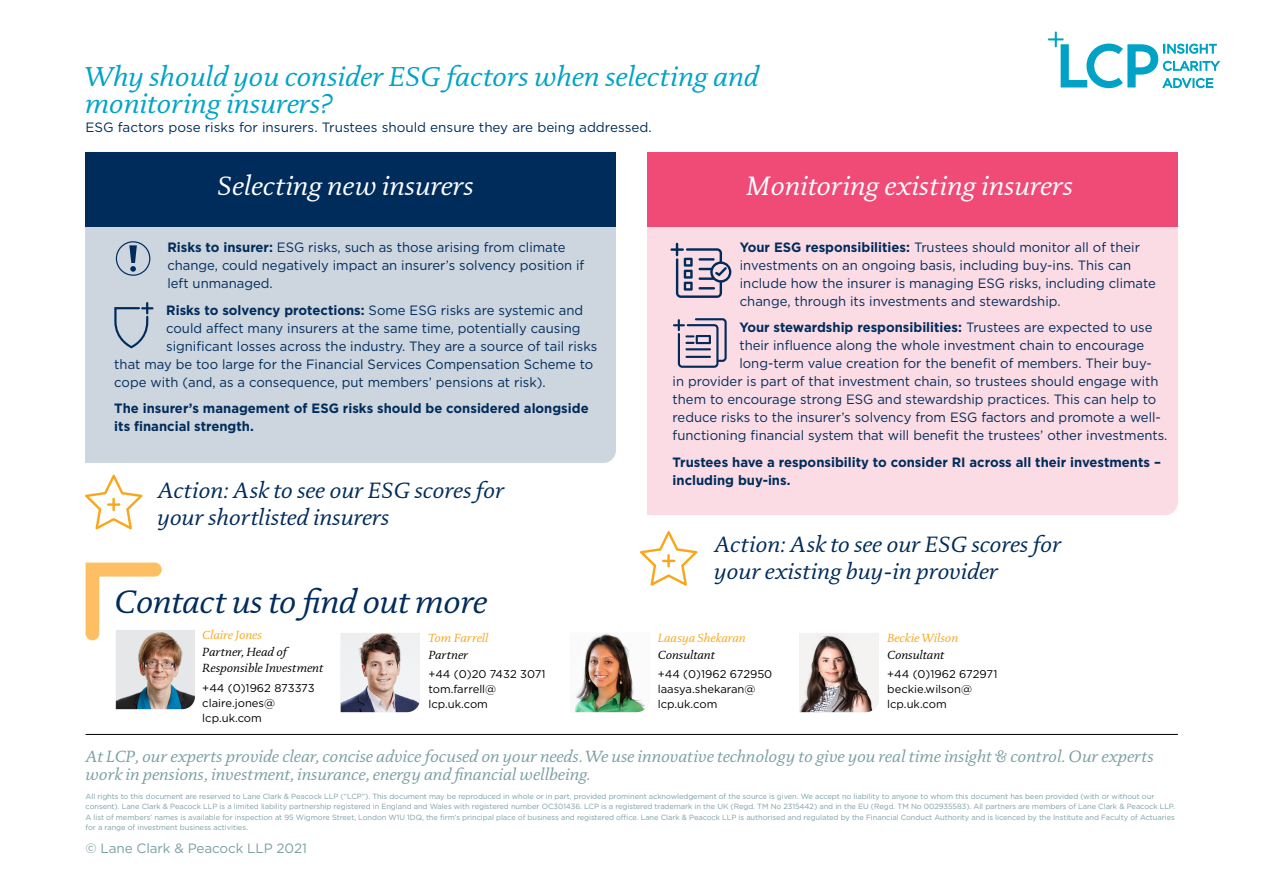
<style>
.page{position:relative;width:1263px;height:893px;background:#fff}
.page>*{position:absolute;margin:0;border:0;box-sizing:border-box;transform-origin:0 0}
.t1{font:italic 33px "DTL Documenta TOT";letter-spacing:-.01em;color:#002c5b}
.t2{font:italic 27.75px/27px "DTL Documenta TOT";color:#00a3c6}
.t3{font:italic 27px "DTL Documenta TOT";color:#fff}
.t4{font:italic 22.5px/27px "DTL Documenta TOT";color:#002c5b}
.t5{font:italic 16.5px/18px "DTL Documenta TOT";color:#7b9fa4}
.t6{font:13.5px/18px "Gotham";color:#002c5b}
.t7{font:700 13.5px/18px "Gotham";color:#002c5b}
.t8{font:13.5px "Gotham";letter-spacing:-.01em;color:#7b9fa4}
.t9{font:italic 12px/16.5px "DTL Documenta TOT";color:#000}
.t10{font:italic 12px "DTL Documenta TOT";color:#faa61a}
.t11{font:11.25px/15px "Gotham";color:#000}
.t12{font:7.5px/10.5px "Gotham";letter-spacing:-.01em;color:#7b9fa4}
.s1{font-weight:700}
.s2{font-weight:400}
</style>
<div class="page">
<svg style="left:1048px;top:32px;width:171px;height:56px"></svg>
<div style="left:647px;top:227px;width:531px;height:288px;background:#fbdbe4"></div>
<div style="left:85px;top:226px;width:531px;height:237px;background:#cdd5de"></div>
<div style="left:647px;top:152px;width:531px;height:75px;background:#ef4b76"></div>
<div style="left:85px;top:152px;width:531px;height:74px;background:#002c5b"></div>
<svg style="left:85px;top:475px;width:58px;height:54px"></svg>
<svg style="left:640px;top:531px;width:57px;height:55px"></svg>
<hr style="left:86px;top:734px;width:1092px;height:1px;background:#000">
<img style="left:341px;top:633px;width:79px;height:79px">
<img style="left:574px;top:633px;width:71px;height:79px">
<svg style="left:86px;top:563px;width:109px;height:146px"></svg>
<img style="left:799px;top:633px;width:80px;height:79px">
<svg style="left:670px;top:243px;width:61px;height:55px;background:#b8acbf"></svg>
<svg style="left:673px;top:318px;width:54px;height:50px;background:#b6aabe"></svg>
<svg style="left:114px;top:302px;width:39px;height:46px;background:#adbac9"></svg>
<svg style="left:116px;top:241px;width:34px;height:35px"></svg>
<h2 class="t2" style="left:85px;top:63px;width:675px">Why should you consider ESG factors when selecting and monitoring insurers?</h2>
<p class="t6" style="left:86px;top:118px;width:568px">ESG factors pose risks for insurers. Trustees should ensure they are being addressed.</p>
<h3 class="t3" style="left:218px;top:169px;width:257px">Selecting new insurers</h3>
<h3 class="t3" style="left:746px;top:169px;width:328px">Monitoring existing insurers</h3>
<p class="t6" style="left:167px;top:238px;width:419px"><span class="s1">Risks to insurer:</span> ESG risks, such as those arising from climate change, could negatively impact an insurer’s solvency position if left unmanaged.</p>
<p class="t7" style="left:166px;top:301px;width:418px">Risks to solvency protections: <span class="s2">Some ESG risks are systemic and</span></p>
<p class="t6" style="left:166px;top:318px;width:416px">could affect many insurers at the same time, potentially causing</p>
<p class="t6" style="left:166px;top:336px;width:433px">significant losses across the industry. They are a source of tail risks</p>
<p class="t6" style="left:114px;top:354px;width:480px">that may be too large for the Financial Services Compensation Scheme to</p>
<p class="t6" style="left:114px;top:372px;width:433px">cope with (and, as a consequence, put members’ pensions at risk).</p>
<p class="t7" style="left:114px;top:399px;width:476px">The insurer’s management of ESG risks should be considered alongside its financial strength.</p>
<h3 class="t4" style="left:157px;top:476px;width:348px">Action: Ask to see our ESG scores for your shortlisted insurers</h3>
<h1 class="t1" style="left:114px;top:582px;width:374px">Contact us to find out more</h1>
<p class="t10" style="left:428px;top:631px;width:61px">Tom Farrell</p>
<p class="t9" style="left:428px;top:646px;width:41px">Partner</p>
<p class="t11" style="left:428px;top:666px;width:119px">+44 (0)20 7432 3071 tom.farrell@ lcp.uk.com</p>
<p class="t10" style="left:202px;top:628px;width:61px">Claire Jones</p>
<p class="t9" style="left:202px;top:643px;width:122px">Partner, Head of<br>Responsible Investment</p>
<p class="t11" style="left:202px;top:680px;width:114px">+44 (0)1962 873373 claire.jones@ lcp.uk.com</p>
<p class="t6" style="left:740px;top:238px;width:418px"><span class="s1">Your ESG responsibilities:</span> Trustees should monitor all of their investments on an ongoing basis, including buy-ins. This can include how the insurer is managing ESG risks, including climate change, through its investments and stewardship.</p>
<p class="t7" style="left:739px;top:319px;width:415px">Your stewardship responsibilities: <span class="s2">Trustees are expected to use</span></p>
<p class="t6" style="left:739px;top:336px;width:406px">their influence along the whole investment chain to encourage</p>
<p class="t6" style="left:739px;top:354px;width:414px">long-term value creation for the benefit of members. Their buy-</p>
<p class="t6" style="left:673px;top:372px;width:487px">in provider is part of that investment chain, so trustees should engage with</p>
<p class="t6" style="left:673px;top:390px;width:485px">them to encourage strong ESG and stewardship practices. This can help to</p>
<p class="t6" style="left:673px;top:408px;width:490px">reduce risks to the insurer’s solvency from ESG factors and promote a well-</p>
<p class="t6" style="left:673px;top:426px;width:496px">functioning financial system that will benefit the trustees’ other investments.</p>
<p class="t7" style="left:673px;top:453px;width:490px">Trustees have a responsibility to consider RI across all their investments – including buy-ins.</p>
<h3 class="t4" style="left:714px;top:531px;width:348px">Action: Ask to see our ESG scores for your existing buy-in provider</h3>
<p class="t10" style="left:658px;top:631px;width:89px">Laasya Shekaran</p>
<p class="t9" style="left:658px;top:646px;width:59px">Consultant</p>
<p class="t11" style="left:658px;top:666px;width:116px">+44 (0)1962 672950 laasya.shekaran@ lcp.uk.com</p>
<p class="t10" style="left:887px;top:631px;width:72px">Beckie Wilson</p>
<p class="t9" style="left:887px;top:646px;width:59px">Consultant</p>
<p class="t11" style="left:887px;top:666px;width:112px">+44 (0)1962 672971 beckie.wilson@ lcp.uk.com</p>
<p class="t5" style="left:86px;top:747px;width:1069px">At LCP, our experts provide clear, concise advice focused on your needs. We use innovative technology to give you real time insight &amp; control. Our experts work in pensions, investment, insurance, energy and financial wellbeing.</p>
<p class="t12" style="left:86px;top:791px;width:1091px">All rights to this document are reserved to Lane Clark &amp; Peacock LLP (“LCP”). This document may be reproduced in whole or in part, provided prominent acknowledgement of the source is given. We accept no liability to anyone to whom this document has been provided (with or without our consent). Lane Clark &amp; Peacock LLP is a limited liability partnership registered in England and Wales with registered number OC301436. LCP is a registered trademark in the UK (Regd. TM No 2315442) and in the EU (Regd. TM No 002935583). All partners are members of Lane Clark &amp; Peacock LLP.<br>A list of members’ names is available for inspection at 95 Wigmore Street, London W1U 1DQ, the firm’s principal place of business and registered office. Lane Clark &amp; Peacock LLP is authorised and regulated by the Financial Conduct Authority and is licenced by the Institute and Faculty of Actuaries for a range of investment business activities.</p>
<p class="t8" style="left:86px;top:839px;width:223px">© Lane Clark &amp; Peacock LLP 2021</p>
</div>
